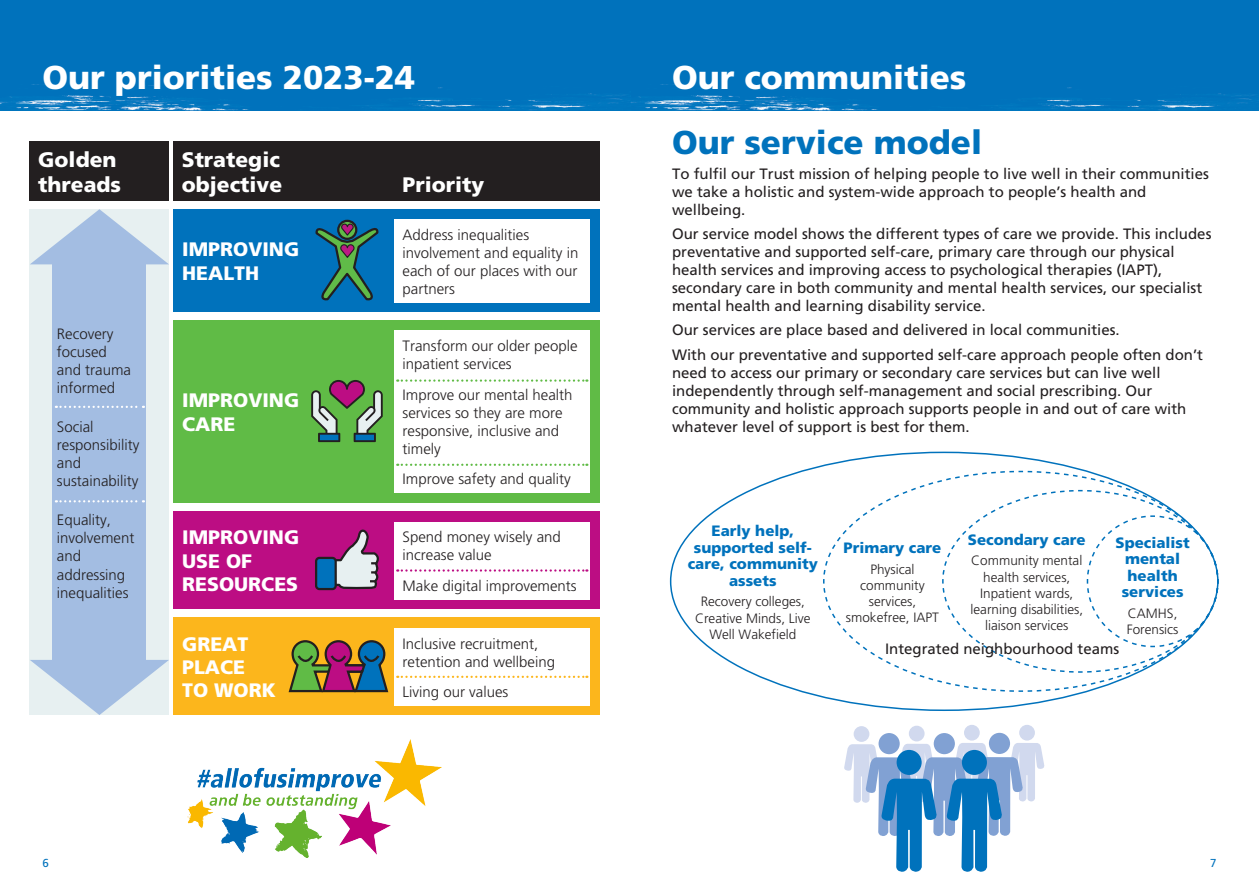
<style>
.page{position:relative;width:1259px;height:893px;background:#fff}
.page>*{position:absolute;margin:0;border:0;box-sizing:border-box;transform-origin:0 0}
.t1{font:900 33px "Frutiger";color:#fff}
.t2{font:900 33px "Frutiger";color:#0072bc}
.t3{font:900 21px/25.2px "Frutiger";color:#fff}
.t4{font:900 19.5px/23.4px "Frutiger";color:#fff}
.body_copy{font:15px/18px "Frutiger";color:#231f20}
.t5{font:300 15px/18px "Frutiger";color:#231f20}
.body_copy-2{font:900 15px/16.5px "Frutiger";color:#0072bc;text-align:center}
.body_copy-3{font:300 13.5px/16.2px "Frutiger";color:#231f20;text-align:center}
.t6{font:11.55px "Frutiger";color:#0072bc}
</style>
<div class="page">
<div style="left:630px;top:0;width:629px;height:110px;background:#0072bc"></div>
<div style="left:964px;top:725px;width:15px;height:16px;background:#d1d9ee;border-radius:50%"></div>
<div style="left:1019px;top:725px;width:16px;height:16px;background:#d1d9ee;border-radius:50%"></div>
<div style="left:909px;top:726px;width:15px;height:15px;background:#d1d9ee;border-radius:50%"></div>
<div style="left:853px;top:726px;width:16px;height:16px;background:#d1d9ee;border-radius:50%"></div>
<div style="left:878px;top:733px;width:21px;height:21px;background:#81a1d3;border-radius:50%"></div>
<div style="left:933px;top:733px;width:22px;height:21px;background:#81a1d3;border-radius:50%"></div>
<div style="left:989px;top:733px;width:21px;height:21px;background:#81a1d3;border-radius:50%"></div>
<svg style="left:844px;top:743px;width:201px;height:129px"></svg>
<svg style="left:823px;top:470px;width:396px;height:223px"></svg>
<div style="left:0;top:0;width:630px;height:110px;background:#0072bc"></div>
<div style="left:30px;top:141px;width:139px;height:60px;background:#231f20"></div>
<div style="left:173px;top:141px;width:213px;height:60px;background:#231f20"></div>
<div style="left:378px;top:141px;width:222px;height:60px;background:#231f20"></div>
<div style="left:173px;top:511px;width:427px;height:98px;background:#bc0d83"></div>
<div style="left:394px;top:522px;width:195px;height:77px;background:#fff"></div>
<div style="left:316px;top:558px;width:20px;height:31px;background:#0072bc;border-radius:3px"></div>
<div style="left:315px;top:557px;width:22px;height:33px;border:2px solid #231f20;border-radius:3px"></div>
<svg style="left:332px;top:529px;width:47px;height:62px"></svg>
<svg style="left:397px;top:569px;width:190px;height:3px"></svg>
<div style="left:173px;top:617px;width:427px;height:98px;background:#fcb61c"></div>
<div style="left:394px;top:628px;width:195px;height:78px;background:#fff"></div>
<svg style="left:288px;top:640px;width:101px;height:53px"></svg>
<svg style="left:397px;top:676px;width:190px;height:2px"></svg>
<div style="left:173px;top:320px;width:427px;height:182px;background:#60bb46"></div>
<div style="left:394px;top:330px;width:195px;height:163px;background:#fff"></div>
<svg style="left:311px;top:380px;width:72px;height:62px"></svg>
<svg style="left:397px;top:379px;width:190px;height:3px"></svg>
<svg style="left:397px;top:464px;width:190px;height:2px"></svg>
<div style="left:173px;top:209px;width:427px;height:102px;background:#0072bc"></div>
<div style="left:394px;top:220px;width:195px;height:83px;background:#fff"></div>
<div style="left:337px;top:220px;width:20px;height:20px;border:2px solid #231f20;border-radius:50%"></div>
<svg style="left:315px;top:223px;width:64px;height:78px"></svg>
<div style="left:30px;top:209px;width:139px;height:506px;background:#e7f0f1"></div>
<svg style="left:30px;top:209px;width:138px;height:55px"></svg>
<svg style="left:30px;top:660px;width:139px;height:55px"></svg>
<div style="left:53px;top:256px;width:93px;height:413px;background:#a3bde2"></div>
<svg style="left:56px;top:500px;width:88px;height:2px"></svg>
<svg style="left:56px;top:406px;width:88px;height:2px"></svg>
<img style="left:187px;top:739px;width:255px;height:118px">
<p class="t1" style="left:43px;top:58px;width:374px">Our priorities 2023-24</p>
<p class="t3" style="left:38px;top:146px;width:84px">Golden threads</p>
<p class="t5" style="left:57px;top:325px;width:76px">Recovery focused and trauma informed</p>
<p class="t5" style="left:57px;top:418px;width:84px">Social responsibility and sustainability</p>
<p class="t5" style="left:57px;top:511px;width:79px">Equality, involvement and addressing inequalities</p>
<p class="t3" style="left:182px;top:146px;width:102px">Strategic objective</p>
<p class="t4" style="left:182px;top:237px;width:119px">IMPROVING<br>HEALTH</p>
<p class="t4" style="left:182px;top:388px;width:119px">IMPROVING<br>CARE</p>
<p class="t4" style="left:182px;top:525px;width:119px">IMPROVING<br>USE OF<br>RESOURCES</p>
<p class="t4" style="left:182px;top:632px;width:95px">GREAT<br>PLACE<br>TO WORK</p>
<p class="t3" style="left:402px;top:171px;width:83px">Priority</p>
<p class="t5" style="left:402px;top:226px;width:177px">Address inequalities involvement and equality in each of our places with our partners</p>
<p class="t5" style="left:402px;top:337px;width:177px">Transform our older people inpatient services</p>
<p class="t5" style="left:402px;top:385px;width:172px">Improve our mental health services so they are more responsive, inclusive and timely</p>
<p class="t5" style="left:402px;top:470px;width:170px">Improve safety and quality</p>
<p class="t5" style="left:402px;top:528px;width:160px">Spend money wisely and increase value</p>
<p class="t5" style="left:402px;top:577px;width:176px">Make digital improvements</p>
<p class="t5" style="left:402px;top:634px;width:154px">Inclusive recruitment, retention and wellbeing</p>
<p class="t5" style="left:402px;top:683px;width:107px">Living our values</p>
<p class="t1" style="left:672px;top:58px;width:296px">Our communities</p>
<p class="t2" style="left:672px;top:123px;width:311px">Our service model</p>
<p class="body_copy" style="left:672px;top:164px;width:538px">To fulfil our Trust mission of helping people to live well in their communities we take a holistic and system-wide approach to people’s health and wellbeing.</p>
<p class="body_copy" style="left:672px;top:225px;width:541px">Our service model shows the different types of care we provide. This includes preventative and supported self-care, primary care through our physical health services and improving access to psychological therapies (IAPT), secondary care in both community and mental health services, our specialist mental health and learning disability service.</p>
<p class="body_copy" style="left:672px;top:321px;width:449px">Our services are place based and delivered in local communities.</p>
<p class="body_copy" style="left:672px;top:345px;width:532px">With our preventative and supported self-care approach people often don’t need to access our primary or secondary care services but can live well independently through self-management and social prescribing. Our community and holistic approach supports people in and out of care with whatever level of support is best for them.</p>
<p class="body_copy-2" style="left:688px;top:523px;width:132px">Early help, supported self&shy;care, community assets</p>
<p class="body_copy-3" style="left:695px;top:594px;width:117px">Recovery colleges,<br>Creative Minds, Live<br>Well Wakefield</p>
<p class="body_copy-2" style="left:968px;top:531px;width:119px">Secondary care</p>
<p class="body_copy-3" style="left:970px;top:553px;width:114px">Community mental health services,<br>Inpatient wards, learning disabilities, liaison services</p>
<p class="body_copy" style="left:885px;top:639px;width:236px">Integrated neighbourhood teams</p>
<p class="body_copy-2" style="left:1115px;top:534px;width:76px">Specialist mental health services</p>
<p class="body_copy-3" style="left:1126px;top:605px;width:53px;text-align:left">CAMHS,<br>Forensics</p>
<p class="body_copy-2" style="left:843px;top:539px;width:99px">Primary care</p>
<p class="body_copy-3" style="left:846px;top:561px;width:95px">Physical community services, smokefree, IAPT</p>
<p class="t6" style="left:43px;top:857px;width:8px">6</p>
<p class="t6" style="left:1210px;top:857px;width:8px">7</p>
</div>
